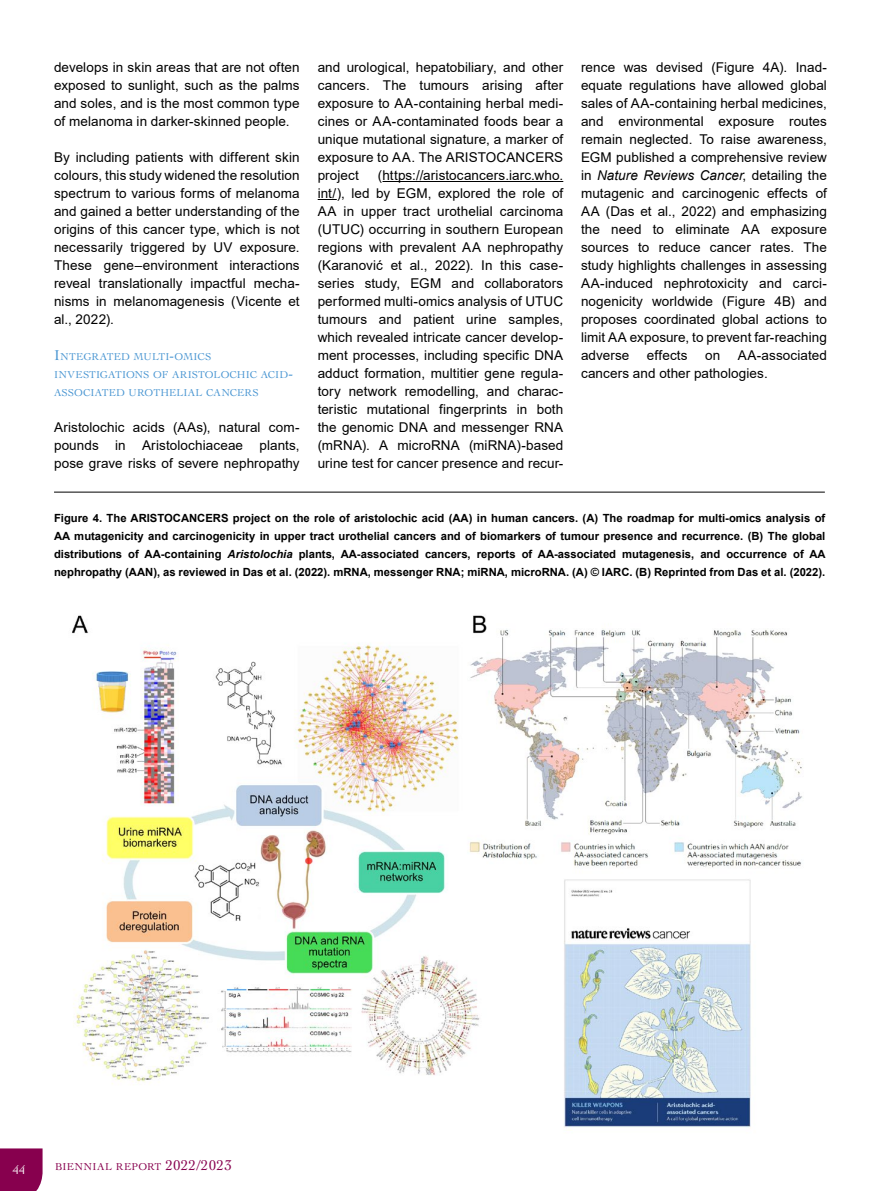
<style>
.page{position:relative;width:881px;height:1191px;background:#fff}
.page>*{position:absolute;margin:0;border:0;box-sizing:border-box;transform-origin:0 0}
.Text_para{font:13.5px/18px "Arial";letter-spacing:.005em;color:#000;text-align:justify}
.t1{font:12.75px "Cochin LT Std";color:#fff}
.t2{font:700 11.25px/18px "Arial";color:#000;text-align:justify}
.Head_A_-_med{font:10.5px/18px "Cochin LT Std";letter-spacing:.01em;color:#4a96d2}
.t3{font:10.5px "Cochin LT Std";letter-spacing:.03em;color:#87004e}
.s1{font-size:15px}
.s2{font-style:italic}
</style>
<div class="page">
<div style="left:0;top:1148px;width:43px;height:43px;background:#87004e"></div>
<img style="left:72px;top:615px;width:730px;height:513px">
<hr style="left:54px;top:492px;width:770px;height:1px;background:#000">
<hr style="left:382px;top:181px;width:181px;height:1px;background:#000">
<svg style="left:317px;top:199px;width:19px;height:1px"></svg>
<p class="Text_para" style="left:54px;top:58px;width:247px">develops in skin areas that are not often exposed to sunlight, such as the palms and soles, and is the most common type of melanoma in darker-skinned people.</p>
<p class="Text_para" style="left:54px;top:148px;width:247px">By including patients with different skin colours, this study widened the resolution spectrum to various forms of melanoma and gained a better understanding of the origins of this cancer type, which is not necessarily triggered by UV exposure.<br>These gene–environment interactions reveal translationally impactful mecha&shy;nisms in melanomagenesis (Vicente et al., 2022).</p>
<p class="Head_A_-_med" style="left:54px;top:348px;width:241px"><span class="s1">I</span>NTEGRATED MULTI<span class="s1">-</span>OMICS<br>INVESTIGATIONS OF ARISTOLOCHIC ACID<span class="s1">-<br></span>ASSOCIATED UROTHELIAL CANCERS</p>
<p class="Text_para" style="left:54px;top:418px;width:247px">Aristolochic acids (AAs), natural com&shy;pounds in Aristolochiaceae plants, pose grave risks of severe nephropathy</p>
<p class="Text_para" style="left:317px;top:58px;width:247px">and urological, hepatobiliary, and other cancers. The tumours arising after exposure to AA-containing herbal medi&shy;cines or AA-contaminated foods bear a unique mutational signature, a marker of exposure to AA. The ARISTOCANCERS project</p>
<p class="Text_para" style="left:317px;top:166px;width:247px;text-indent:60px">(https://aristocancers.iarc.who. int/), led by EGM, explored the role of AA in upper tract urothelial carcinoma (UTUC) occurring in southern European regions with prevalent AA nephropathy (Karanović et al., 2022). In this case&shy;series study, EGM and collaborators performed multi-omics analysis of UTUC tumours and patient urine samples, which revealed intricate cancer develop&shy;ment processes, including specific DNA adduct formation, multitier gene regula&shy;tory network remodelling, and charac&shy;teristic mutational fingerprints in both the genomic DNA and messenger RNA (mRNA). A microRNA (miRNA)-based urine test for cancer presence and recur-</p>
<p class="Text_para" style="left:580px;top:58px;width:247px">rence was devised (Figure 4A). Inad&shy;equate regulations have allowed global sales of AA-containing herbal medicines, and environmental exposure routes remain neglected. To raise awareness, EGM published a comprehensive review in <span class="s2">Nature Reviews Cancer</span>, detailing the mutagenic and carcinogenic effects of AA (Das et al., 2022) and emphasizing the need to eliminate AA exposure sources to reduce cancer rates. The study highlights challenges in assessing AA-induced nephrotoxicity and carci&shy;nogenicity worldwide (Figure 4B) and proposes coordinated global actions to limit AA exposure, to prevent far-reaching adverse</p>
<p class="Text_para" style="left:646px;top:346px;width:42px">effects</p>
<p class="Text_para" style="left:704px;top:346px;width:17px">on</p>
<p class="Text_para" style="left:580px;top:346px;width:247px;text-indent:157px">AA-associated cancers and other pathologies.</p>
<p class="t2" style="left:54px;top:509px;width:772px">Figure 4. The ARISTOCANCERS project on the role of aristolochic acid (AA) in human cancers. (A) The roadmap for multi-omics analysis of AA mutagenicity and carcinogenicity in upper tract urothelial cancers and of biomarkers of tumour presence and recurrence. (B) The global distributions of AA-containing <span class="s2">Aristolochia</span> plants, AA-associated cancers, reports of AA-associated mutagenesis, and occurrence of AA nephropathy (AAN), as reviewed in Das et al. (2022). mRNA, messenger RNA; miRNA, microRNA. (A) © IARC. (B) Reprinted from Das et al. (2022).</p>
<p class="t1" style="left:13px;top:1162px;width:14px">44</p>
<p class="t3" style="left:55px;top:1161px;width:178px">BIENNIAL REPORT <span class="s1">2022/2023</span></p>
</div>
